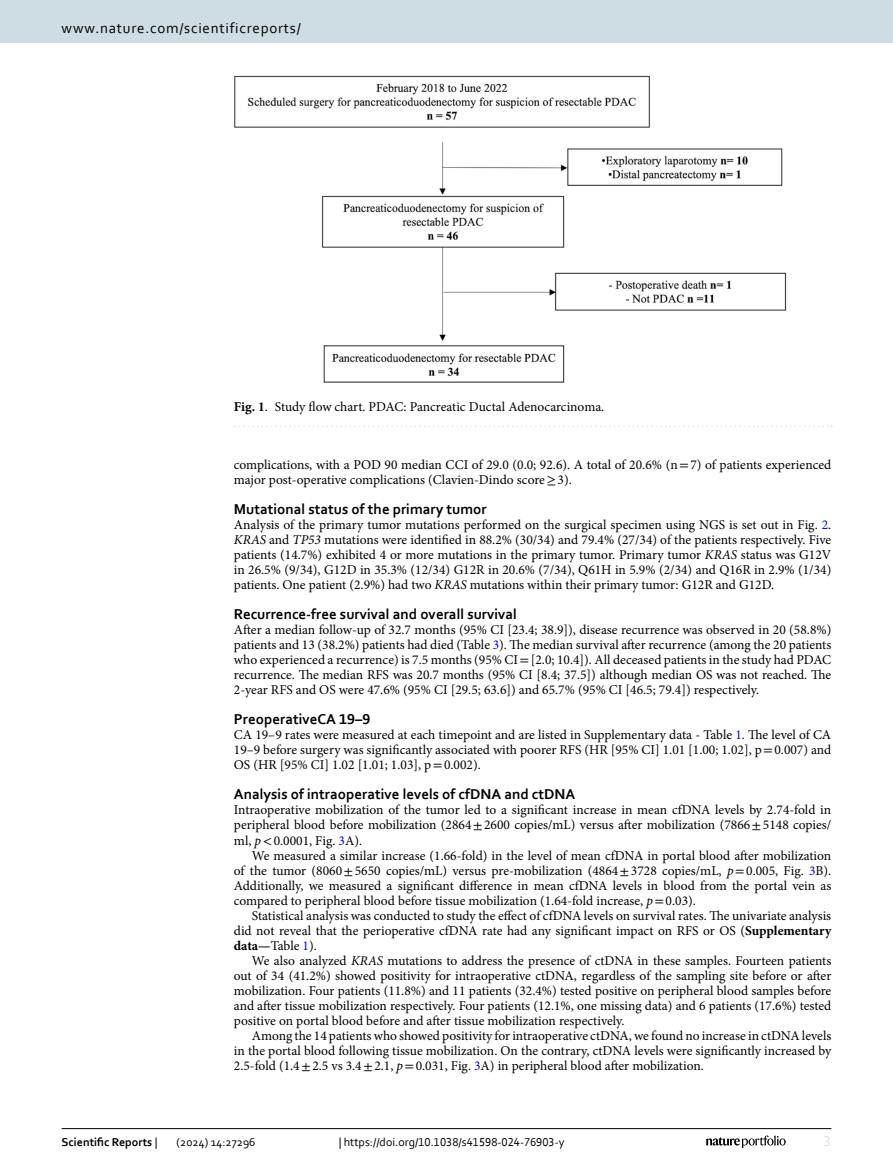
<style>
.page{position:relative;width:893px;height:1174px;background:#fff}
.page>*{position:absolute;margin:0;border:0;box-sizing:border-box;transform-origin:0 0}
.Head_2{font:700 15px "Corbel";color:#000}
.t1{font:15px "Corbel";letter-spacing:.05em;color:#000}
.t2{font:15px "Corbel";color:#d9e4eb}
.Body_Text_Indent{font:13.5px/15px "Minion Pro";color:#000;text-align:justify}
.Body_Text{font:13.5px/15px "Minion Pro";color:#000;text-align:justify}
.Figure_Caption{font:13.5px "Minion Pro";letter-spacing:-.005em;color:#000}
.t3{font:12px "Corbel";color:#000}
.t4{font:700 12px "Corbel";color:#000}
.s1{font-weight:700}
.s2{font-family:"STIX"}
.s3{color:#00f}
.s4{font-style:italic}
.s5{font-weight:400}
</style>
<div class="page">
<img style="left:234px;top:76px;width:552px;height:307px">
<svg style="left:235px;top:425px;width:597px;height:2px"></svg>
<hr style="left:62px;top:1128px;width:769px;height:1px;background:#000">
<svg style="left:706px;top:1135px;width:80px;height:12px"></svg>
<div style="left:0;top:0;width:893px;height:43px;background:#cedde4"></div>
<p class="t1" style="left:62px;top:18px;width:241px">www.nature.com/scientificreports/</p>
<p class="Figure_Caption" style="left:234px;top:398px;width:372px"><span class="s1">Fig. 1</span>. Study flow chart. PDAC: Pancreatic Ductal Adenocarcinoma.</p>
<p class="Body_Text_Indent" style="left:234px;top:457px;width:599px">complications, with a POD 90 median CCI of 29.0 (0.0; 92.6). A total of 20.6% (n<span class="s2">=</span>7) of patients experienced major post-operative complications (Clavien-Dindo score<span class="s2">≥</span>3).</p>
<p class="Head_2" style="left:234px;top:500px;width:254px">Mutational status of the primary tumor</p>
<p class="Body_Text" style="left:234px;top:517px;width:599px">Analysis of the primary tumor mutations performed on the surgical specimen using NGS is set out in Fig. <span class="s3">2</span>.<br><span class="s4">KRAS</span> and <span class="s4">TP53</span> mutations were identified in 88.2% (30/34) and 79.4% (27/34) of the patients respectively. Five patients (14.7%) exhibited 4 or more mutations in the primary tumor. Primary tumor <span class="s4">KRAS</span> status was G12V in 26.5% (9/34), G12D in 35.3% (12/34) G12R in 20.6% (7/34), Q61H in 5.9% (2/34) and Q16R in 2.9% (1/34) patients. One patient (2.9%) had two <span class="s4">KRAS</span> mutations within their primary tumor: G12R and G12D.</p>
<p class="Head_2" style="left:234px;top:605px;width:285px">Recurrence-free survival and overall survival</p>
<p class="Body_Text" style="left:234px;top:622px;width:599px">After a median follow-up of 32.7 months (95% CI [23.4; 38.9]), disease recurrence was observed in 20 (58.8%) patients and 13 (38.2%) patients had died (Table <span class="s3">3</span>). The median survival after recurrence (among the 20 patients who experienced a recurrence) is 7.5 months (95% CI<span class="s2">=</span>[2.0; 10.4]). All deceased patients in the study had PDAC recurrence. The median RFS was 20.7 months (95% CI [8.4; 37.5]) although median OS was not reached. The 2-year RFS and OS were 47.6% (95% CI [29.5; 63.6]) and 65.7% (95% CI [46.5; 79.4]) respectively.</p>
<p class="Head_2" style="left:234px;top:710px;width:138px">PreoperativeCA 19–9</p>
<p class="Body_Text" style="left:234px;top:727px;width:599px">CA 19–9 rates were measured at each timepoint and are listed in Supplementary data - Table <span class="s3">1</span>. The level of CA 19–9 before surgery was significantly associated with poorer RFS (HR [95% CI] 1.01 [1.00; 1.02], p<span class="s2">=</span>0.007) and OS (HR [95% CI] 1.02 [1.01; 1.03], p<span class="s2">=</span>0.002).</p>
<p class="Head_2" style="left:234px;top:785px;width:343px">Analysis of intraoperative levels of cfDNA and ctDNA</p>
<p class="Body_Text" style="left:234px;top:802px;width:599px">Intraoperative mobilization of the tumor led to a significant increase in mean cfDNA levels by 2.74-fold in peripheral blood before mobilization (2864<span class="s2">±</span>2600 copies/mL) versus after mobilization (7866<span class="s2">±</span>5148 copies/ ml, <span class="s4">p</span><span class="s2">&lt;</span>0.0001, Fig. <span class="s3">3</span>A).</p>
<p class="Body_Text_Indent" style="left:234px;top:847px;width:599px;text-indent:18px">We measured a similar increase (1.66-fold) in the level of mean cfDNA in portal blood after mobilization of the tumor (8060<span class="s2">±</span>5650 copies/mL) versus pre-mobilization (4864<span class="s2">±</span>3728 copies/mL, <span class="s4">p</span><span class="s2">=</span>0.005, Fig. <span class="s3">3</span>B).<br>Additionally, we measured a significant difference in mean cfDNA levels in blood from the portal vein as compared to peripheral blood before tissue mobilization (1.64-fold increase, <span class="s4">p</span><span class="s2">=</span>0.03).</p>
<p class="Body_Text_Indent" style="left:234px;top:907px;width:599px;text-indent:18px">Statistical analysis was conducted to study the effect of cfDNA levels on survival rates. The univariate analysis did not reveal that the perioperative cfDNA rate had any significant impact on RFS or OS (<span class="s1">Supplementary data—</span>Table <span class="s3">1</span>).</p>
<p class="Body_Text_Indent" style="left:234px;top:952px;width:599px;text-indent:18px">We also analyzed <span class="s4">KRAS</span> mutations to address the presence of ctDNA in these samples. Fourteen patients out of 34 (41.2%) showed positivity for intraoperative ctDNA, regardless of the sampling site before or after mobilization. Four patients (11.8%) and 11 patients (32.4%) tested positive on peripheral blood samples before and after tissue mobilization respectively. Four patients (12.1%, one missing data) and 6 patients (17.6%) tested positive on portal blood before and after tissue mobilization respectively.</p>
<p class="Body_Text_Indent" style="left:234px;top:1027px;width:599px;text-indent:18px">Among the 14 patients who showed positivity for intraoperative ctDNA, we found no increase in ctDNA levels in the portal blood following tissue mobilization. On the contrary, ctDNA levels were significantly increased by 2.5-fold (1.4<span class="s2">±</span>2.5 vs 3.4<span class="s2">±</span>2.1, <span class="s4">p</span><span class="s2">=</span>0.031, Fig. <span class="s3">3</span>A) in peripheral blood after mobilization.</p>
<p class="t4" style="left:62px;top:1134px;width:97px">Scientific Reports <span class="s5">|</span></p>
<p class="t3" style="left:177px;top:1134px;width:80px">(2024) 14:27296</p>
<p class="t3" style="left:339px;top:1134px;width:227px">| https://doi.org/10.1038/s41598-024-76903-y</p>
<p class="t2" style="left:824px;top:1132px;width:9px">3</p>
</div>
